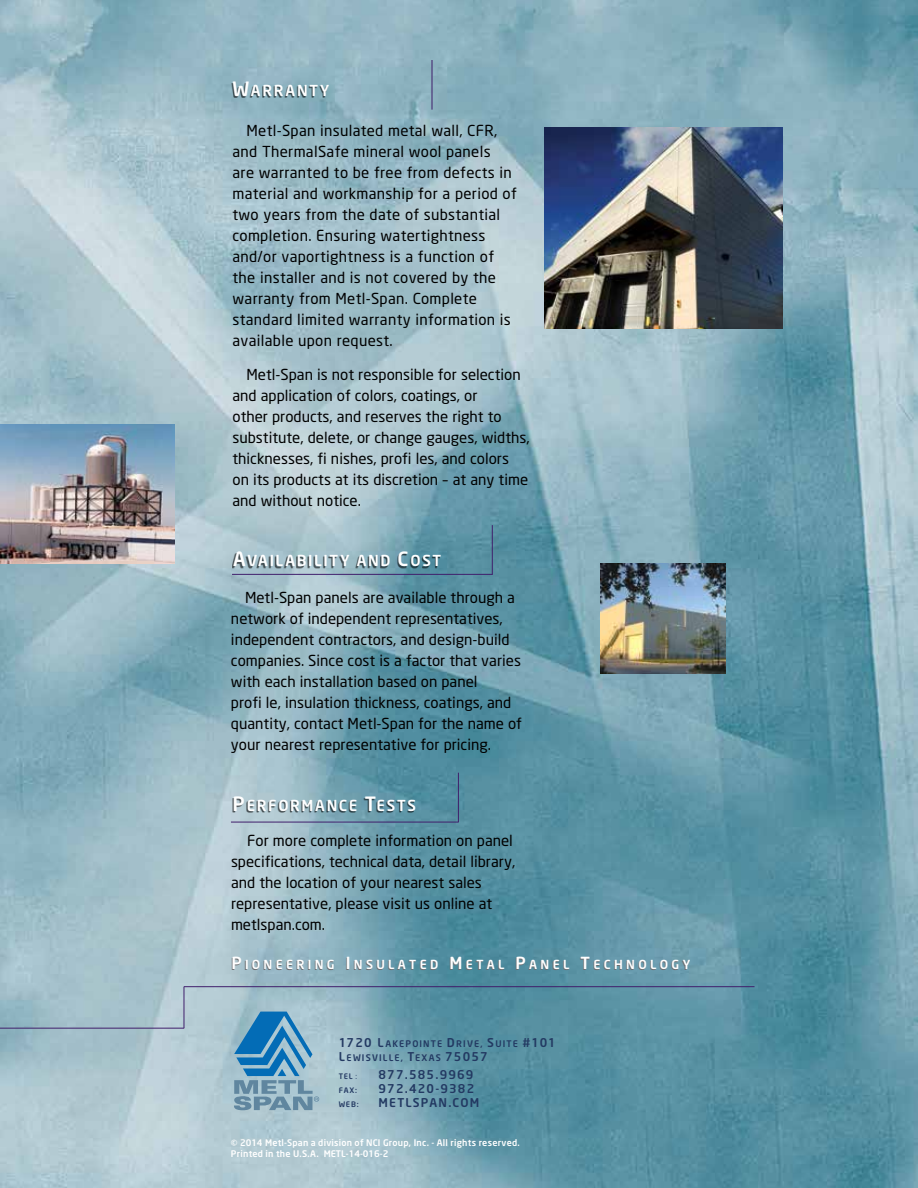
<style>
.page{position:relative;width:918px;height:1188px;background:#fff}
.page>*{position:absolute;margin:0;border:0;box-sizing:border-box;transform-origin:0 0}
.t1{font:15px/21px "Neo Sans";color:#000}
.t2{font:15px/21px "Neo Sans";letter-spacing:.02em;color:#000}
.t3{font:500 15px "Neo Sans";letter-spacing:.115em;color:#fff}
.t4{font:500 12.3px "Neo Sans";letter-spacing:.265em;color:#fff}
.t5{font:500 12px "Neo Sans";letter-spacing:.1em;color:#233962}
.t6{font:500 12px "Neo Sans";letter-spacing:.1em;color:#233962}
.t7{font:500 9px/10.8px "Neo Sans";letter-spacing:.025em;color:#fff}
.t8{font:500 9px/14.4px "Neo Sans";letter-spacing:.13em;color:#233962}
.t9{font:500 7.5px "Neo Sans";letter-spacing:.1em;color:#233962}
.t10{font:500 7.5px "Neo Sans";color:#233962}
.s1{font-size:19.5px}
.s2{font-size:16.5px;color:#6d6e71}
.s3{color:#6d6e71}
.s4{font-size:16.5px}
.s5{font-size:12px}
.s6{font-weight:400}
.s7{font-style:inherit}
</style>
<div class="page">
<img style="left:0;top:0;width:918px;height:1188px">
<img style="left:544px;top:128px;width:238px;height:201px">
<div style="left:232px;top:83px;width:96px;height:14px;background:#000;opacity:.6"></div>
<hr style="left:432px;top:60px;width:1px;height:50px;background:#401e6b">
<hr style="left:232px;top:574px;width:260px;height:1px;background:#401e6b">
<hr style="left:492px;top:525px;width:1px;height:50px;background:#401e6b">
<div style="left:232px;top:553px;width:208px;height:15px;background:#000;opacity:.6"></div>
<img style="left:0;top:424px;width:174px;height:139px">
<img style="left:601px;top:563px;width:125px;height:110px">
<hr style="left:231px;top:822px;width:227px;height:1px;background:#401e6b">
<hr style="left:458px;top:773px;width:1px;height:49px;background:#401e6b">
<div style="left:233px;top:798px;width:181px;height:15px;background:#000;opacity:.6"></div>
<svg style="left:234px;top:1012px;width:85px;height:98px;background:#6ca0c0"></svg>
<hr style="left:184px;top:987px;width:1px;height:41px;background:#401e6b">
<hr style="left:0;top:1028px;width:184px;height:1px;background:#401e6b">
<hr style="left:184px;top:986px;width:571px;height:1px;background:#401e6b">
<p class="t3" style="left:232px;top:81px;width:98px"><span class="s1">W</span>ARRANTY</p>
<p class="t2" style="left:232px;top:120px;width:286px;text-indent:14px">Metl-Span insulated metal wall, CFR, and ThermalSafe mineral wool panels<br>are warranted to be free from defects in material and workmanship for a period of two years from the date of substantial completion. Ensuring watertightness and/or vaportightness is a function of the installer and is not covered by the warranty from Metl-Span. Complete standard limited warranty information is available upon request.</p>
<p class="t1" style="left:232px;top:364px;width:299px;text-indent:14px">Metl-Span is not responsible for selection and application of colors, coatings, or<br>other products, and reserves the right to substitute, delete, or change gauges, widths, thicknesses, fi nishes, profi les, and colors<br>on its products at its discretion – at any time and without notice.</p>
<p class="t3" style="left:233px;top:551px;width:210px"><span class="s1">A</span>VAILABILITY AND <span class="s1">C</span>OST</p>
<p class="t1" style="left:231px;top:587px;width:292px;text-indent:14px">Metl-Span panels are available through a network of independent representatives, independent contractors, and design-build companies. Since cost is a factor that varies with each installation based on panel<br>profi le, insulation thickness, coatings, and quantity, contact Metl-Span for the name of your nearest representative for pricing.</p>
<p class="t3" style="left:232px;top:796px;width:185px"><span class="s1">P</span>ERFORMANCE <span class="s1">T</span>ESTS</p>
<p class="t1" style="left:231px;top:829px;width:286px;text-indent:16px">For more complete information on panel specifications, technical data, detail library, and the location of your nearest sales representative, please visit us online at metlspan.com.</p>
<p class="t4" style="left:231px;top:957px;width:460px"><span class="s2">P</span><span class="s3">IONE</span>EE RING <span class="s4">I</span> <span class="s3">NSU</span>L<span class="s3">A</span>TE <span class="s3">D</span> <span class="s2">M</span>ET <span class="s3">A</span>L <span class="s2">P</span><span class="s3">AN</span>EL <span class="s2">T</span>E CHNOL<span class="s3">OGY</span></p>
<p class="t8" style="left:339px;top:1036px;width:218px"><span class="s5">1720 L</span>AKEPOINTE <span class="s5">D</span>RIVE, <span class="s5">S</span>UITE <span class="s5">#101<br>L</span>EWISVILLE, <span class="s5">T</span>EXAS <span class="s5">75057</span></p>
<p class="t10" style="left:339px;top:1072px;width:20px">TEL <span class="s6">:</span></p>
<p class="t5" style="left:379px;top:1067px;width:97px">877.585.9969</p>
<p class="t9" style="left:339px;top:1086px;width:20px">FAX<span class="s7">:</span></p>
<p class="t5" style="left:379px;top:1081px;width:97px">972.420-9382</p>
<p class="t9" style="left:339px;top:1099px;width:21px">WEB:</p>
<p class="t6" style="left:379px;top:1095px;width:102px">METLSPAN.COM</p>
<p class="t7" style="left:231px;top:1137px;width:290px">© 2014 Metl-Span a division of NCI Group, Inc. - All rights reserved.<br>Printed in the U.S.A. METL-14-016-2</p>
</div>
